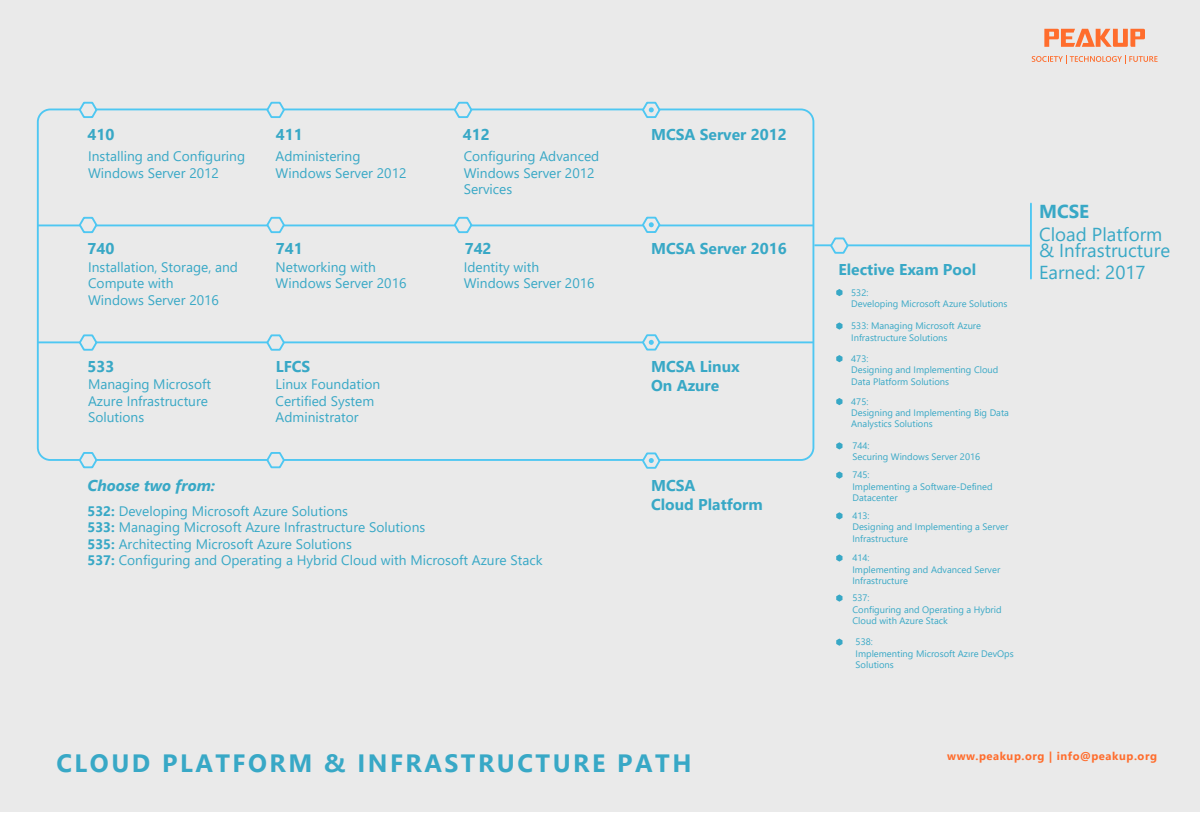
<style>
.page{position:relative;width:1200px;height:813px;background:#fff}
.page>*{position:absolute;margin:0;border:0;box-sizing:border-box;transform-origin:0 0}
.t1{font:700 25px "Segoe UI";letter-spacing:.1em;color:#38a8c6}
.t2{font:18.75px/16.9px "Segoe UI";color:#38a8c6}
.t3{font:700 18.75px "Segoe UI";color:#38a8c6}
.t4{font:700 15.62px/18.8px "Segoe UI";color:#38a8c6}
.t5{font:italic 700 15.62px "Segoe UI";color:#38a8c6}
.t6{font:13.75px/16.5px "Segoe UI";color:#38a8c6}
.t7{font:700 11.25px "Segoe UI";letter-spacing:.05em;color:#ff6d2d}
.t8{font:9.38px/11.2px "Segoe UI";color:#38a8c6}
.s1{font-weight:700}
</style>
<div class="page">
<div style="left:0;top:0;width:1200px;height:811px;background:#eaeaea"></div>
<hr style="left:1030px;top:203px;width:2px;height:75px;background:#4ec7f2">
<svg style="left:836px;top:289px;width:6px;height:7px"></svg>
<svg style="left:836px;top:322px;width:6px;height:7px"></svg>
<svg style="left:836px;top:355px;width:6px;height:7px"></svg>
<svg style="left:836px;top:398px;width:6px;height:7px"></svg>
<svg style="left:836px;top:442px;width:6px;height:7px"></svg>
<svg style="left:836px;top:471px;width:6px;height:7px"></svg>
<svg style="left:836px;top:512px;width:6px;height:7px"></svg>
<svg style="left:836px;top:554px;width:6px;height:7px"></svg>
<svg style="left:836px;top:594px;width:6px;height:7px"></svg>
<svg style="left:836px;top:638px;width:6px;height:7px"></svg>
<div style="left:37px;top:108px;width:777px;height:353px;border:2px solid #4ec7f2;border-radius:12px"></div>
<hr style="left:38px;top:224px;width:776px;height:2px;background:#4ec7f2">
<hr style="left:38px;top:341px;width:776px;height:2px;background:#4ec7f2">
<svg style="left:78px;top:101px;width:21px;height:17px"></svg>
<svg style="left:78px;top:216px;width:21px;height:18px"></svg>
<svg style="left:78px;top:334px;width:21px;height:17px"></svg>
<svg style="left:78px;top:452px;width:21px;height:17px"></svg>
<svg style="left:265px;top:101px;width:21px;height:17px"></svg>
<svg style="left:265px;top:216px;width:21px;height:18px"></svg>
<svg style="left:265px;top:334px;width:21px;height:17px"></svg>
<svg style="left:265px;top:452px;width:21px;height:17px"></svg>
<svg style="left:453px;top:101px;width:21px;height:17px"></svg>
<svg style="left:453px;top:216px;width:21px;height:18px"></svg>
<svg style="left:812px;top:236px;width:220px;height:19px"></svg>
<svg style="left:641px;top:101px;width:21px;height:17px"></svg>
<svg style="left:641px;top:216px;width:21px;height:17px"></svg>
<svg style="left:641px;top:334px;width:21px;height:17px"></svg>
<svg style="left:641px;top:452px;width:21px;height:17px"></svg>
<svg style="left:1044px;top:29px;width:101px;height:18px"></svg>
<svg style="left:1032px;top:56px;width:126px;height:8px"></svg>
<p class="t4" style="left:88px;top:124px;width:28px">410</p>
<p class="t4" style="left:276px;top:124px;width:28px">411</p>
<p class="t4" style="left:463px;top:124px;width:28px">412</p>
<p class="t4" style="left:651px;top:124px;width:137px">MCSA Server 2012</p>
<p class="t6" style="left:88px;top:147px;width:159px">Installing and Configuring<br>Windows Server 2012</p>
<p class="t6" style="left:276px;top:147px;width:132px">Administering<br>Windows Server 2012</p>
<p class="t6" style="left:464px;top:147px;width:137px">Configuring Advanced<br>Windows Server 2012<br>Services</p>
<p class="t4" style="left:88px;top:238px;width:28px">740</p>
<p class="t4" style="left:276px;top:238px;width:28px">741</p>
<p class="t4" style="left:465px;top:238px;width:28px">742</p>
<p class="t4" style="left:651px;top:238px;width:137px">MCSA Server 2016</p>
<p class="t6" style="left:88px;top:257px;width:151px">Installation, Storage, and<br>Compute with<br>Windows Server 2016</p>
<p class="t6" style="left:276px;top:257px;width:132px">Networking with<br>Windows Server 2016</p>
<p class="t6" style="left:464px;top:257px;width:132px">Identity with<br>Windows Server 2016</p>
<p class="t4" style="left:88px;top:356px;width:28px">533</p>
<p class="t4" style="left:276px;top:356px;width:36px">LFCS</p>
<p class="t4" style="left:651px;top:356px;width:90px">MCSA Linux<br>On Azure</p>
<p class="t6" style="left:88px;top:375px;width:124px">Managing Microsoft<br>Azure Infrastructure<br>Solutions</p>
<p class="t6" style="left:276px;top:375px;width:106px">Linux Foundation<br>Certified System<br>Administrator</p>
<p class="t5" style="left:88px;top:473px;width:129px">Choose two from:</p>
<p class="t6" style="left:88px;top:501px;width:457px"><span class="s1">532:</span> Developing Microsoft Azure Solutions<br><span class="s1">533:</span> Managing Microsoft Azure Infrastructure Solutions<br><span class="s1">535:</span> Architecting Microsoft Azure Solutions<br><span class="s1">537:</span> Configuring and Operating a Hybrid Cloud with Microsoft Azure Stack</p>
<p class="t4" style="left:651px;top:475px;width:113px">MCSA<br>Cloud Platform</p>
<h1 class="t1" style="left:57px;top:739px;width:637px">CLOUD PLATFORM &amp; INFRASTRUCTURE PATH</h1>
<p class="t4" style="left:839px;top:259px;width:139px">Elective Exam Pool</p>
<p class="t8" style="left:851px;top:286px;width:158px">532:<br>Developing Microsoft Azure Solutions</p>
<p class="t8" style="left:851px;top:319px;width:131px">533: Managing Microsoft Azure<br>Infrastructure Solutions</p>
<p class="t8" style="left:851px;top:352px;width:149px">473:<br>Designing and Implementing Cloud<br>Data Platform Solutions</p>
<p class="t8" style="left:851px;top:395px;width:159px">475:<br>Designing and Implementing Big Data<br>Analystics Solutions</p>
<p class="t8" style="left:852px;top:439px;width:129px">744:<br>Securing Windows Server 2016</p>
<p class="t8" style="left:852px;top:468px;width:142px">745:<br>Implementing a Software-Defined<br>Datacenter</p>
<p class="t8" style="left:852px;top:509px;width:157px">413:<br>Designing and Implementing a Server<br>Infrastructure</p>
<p class="t8" style="left:852px;top:551px;width:149px">414:<br>Implementing and Advanced Server<br>Infrastructure</p>
<p class="t8" style="left:852px;top:591px;width:151px">537:<br>Configuring and Operating a Hybrid<br>Cloud with Azure Stack</p>
<p class="t8" style="left:856px;top:635px;width:160px">538:<br>Implementing Microsoft Azıre DevOps<br>Solutions</p>
<h2 class="t3" style="left:1039px;top:193px;width:52px">MCSE</h2>
<h2 class="t2" style="left:1039px;top:224px;width:133px">Cload Platform &amp; Infrastructure</h2>
<h2 class="t2" style="left:1039px;top:262px;width:108px">Earned: 2017</h2>
<p class="t7" style="left:947px;top:745px;width:211px">www.peakup.org | info@peakup.org</p>
</div>
